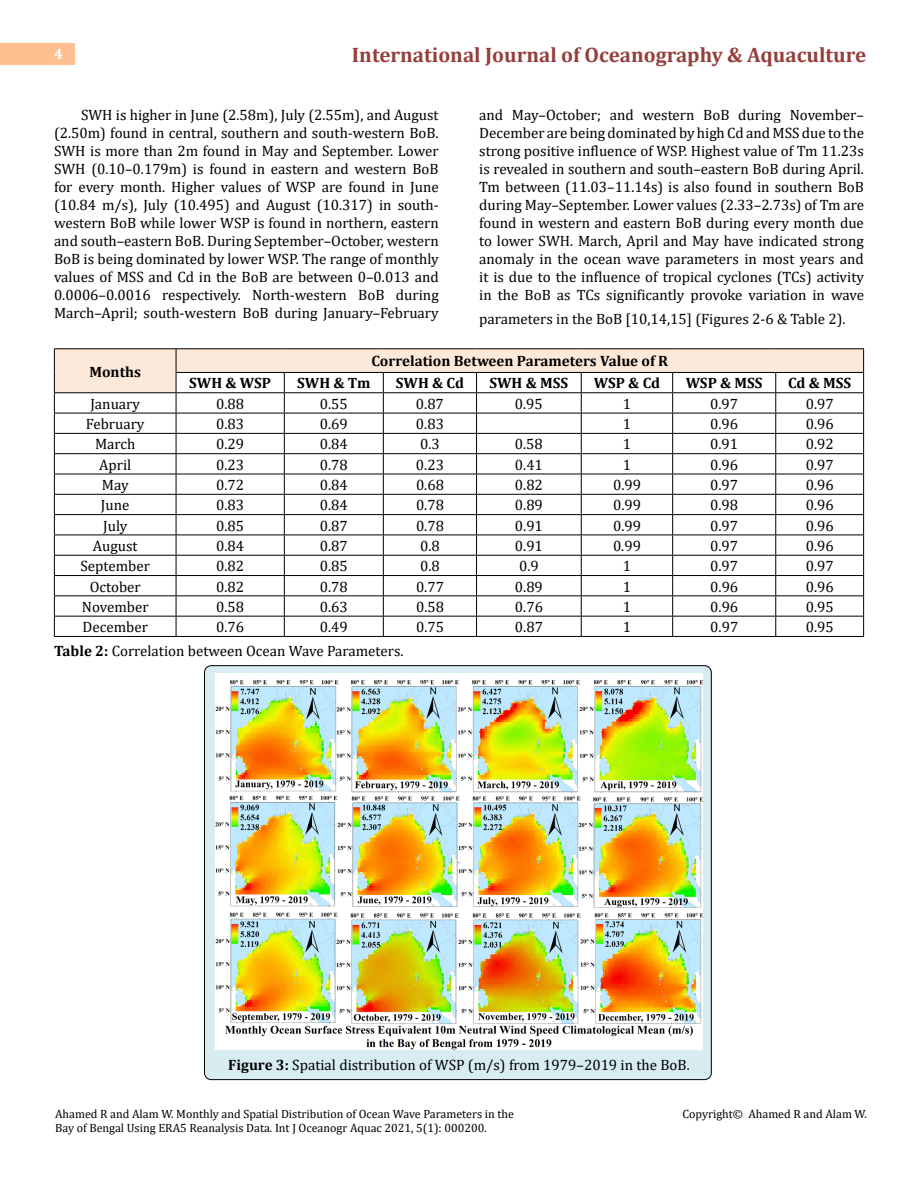
<style>
.page{position:relative;width:918px;height:1188px;background:#fff}
.page>*{position:absolute;margin:0;border:0;box-sizing:border-box;transform-origin:0 0}
.t1{font:700 21px "Cambria";color:#953f3c}
.t2{font:15px/18px "Cambria";color:#000;text-align:justify}
.t3{font:700 15px "Cambria";color:#000}
.t4{font:700 15px "Cambria";color:#fff}
.t5{font:12px/14.4px "Cambria";color:#000}
.s1{font-weight:700}
</style>
<div class="page">
<div style="left:0;top:43px;width:75px;height:21px;background:#ffbf91"></div>
<div style="left:204px;top:666px;width:507px;height:414px;background:#d8edf2;border-radius:7px"></div>
<hr style="left:54px;top:348px;width:122px;height:1px;background:#000">
<hr style="left:176px;top:348px;width:108px;height:1px;background:#000">
<hr style="left:284px;top:348px;width:99px;height:1px;background:#000">
<hr style="left:383px;top:348px;width:94px;height:1px;background:#000">
<hr style="left:477px;top:348px;width:104px;height:1px;background:#000">
<hr style="left:581px;top:348px;width:92px;height:1px;background:#000">
<hr style="left:673px;top:348px;width:103px;height:1px;background:#000">
<hr style="left:776px;top:348px;width:88px;height:1px;background:#000">
<svg style="left:54px;top:349px;width:810px;height:287px"></svg>
<hr style="left:54px;top:636px;width:122px;height:1px;background:#000">
<hr style="left:176px;top:636px;width:108px;height:1px;background:#000">
<hr style="left:284px;top:636px;width:99px;height:1px;background:#000">
<hr style="left:383px;top:636px;width:94px;height:1px;background:#000">
<hr style="left:477px;top:636px;width:104px;height:1px;background:#000">
<hr style="left:581px;top:636px;width:92px;height:1px;background:#000">
<hr style="left:673px;top:636px;width:103px;height:1px;background:#000">
<hr style="left:776px;top:636px;width:88px;height:1px;background:#000">
<img style="left:216px;top:674px;width:486px;height:376px">
<p class="t4" style="left:54px;top:44px;width:10px">4</p>
<h1 class="t1" style="left:352px;top:40px;width:516px">International Journal of Oceanography &amp; Aquaculture</h1>
<p class="t2" style="left:54px;top:105px;width:386px;text-indent:27px">SWH is higher in June (2.58m), July (2.55m), and August (2.50m) found in central, southern and south-western BoB.<br>SWH is more than 2m found in May and September. Lower SWH (0.10–0.179m) is found in eastern and western BoB for every month. Higher values of WSP are found in June (10.84 m/s), July (10.495) and August (10.317) in south&shy;western BoB while lower WSP is found in northern, eastern and south–eastern BoB. During September–October, western BoB is being dominated by lower WSP. The range of monthly values of MSS and Cd in the BoB are between 0–0.013 and 0.0006–0.0016 respectively. North-western BoB during March–April; south-western BoB during January–February</p>
<p class="t2" style="left:479px;top:105px;width:386px">and May–October; and western BoB during November– December are being dominated by high Cd and MSS due to the strong positive influence of WSP. Highest value of Tm 11.23s is revealed in southern and south–eastern BoB during April.<br>Tm between (11.03–11.14s) is also found in southern BoB during May–September. Lower values (2.33–2.73s) of Tm are found in western and eastern BoB during every month due to lower SWH. March, April and May have indicated strong anomaly in the ocean wave parameters in most years and it is due to the influence of tropical cyclones (TCs) activity in the BoB as TCs significantly provoke variation in wave</p>
<p class="t2" style="left:479px;top:310px;width:368px">parameters in the BoB [10,14,15] (Figures 2-6 &amp; Table 2).</p>
<p class="t3" style="left:89px;top:361px;width:53px">Months</p>
<p class="t3" style="left:371px;top:351px;width:298px">Correlation Between Parameters Value of R</p>
<p class="t3" style="left:189px;top:373px;width:83px">SWH &amp; WSP</p>
<p class="t3" style="left:297px;top:373px;width:75px">SWH &amp; Tm</p>
<p class="t3" style="left:396px;top:373px;width:70px">SWH &amp; Cd</p>
<p class="t3" style="left:490px;top:373px;width:80px">SWH &amp; MSS</p>
<p class="t3" style="left:594px;top:373px;width:68px">WSP &amp; Cd</p>
<p class="t3" style="left:686px;top:373px;width:78px">WSP &amp; MSS</p>
<p class="t3" style="left:788px;top:373px;width:65px">Cd &amp; MSS</p>
<p class="t2" style="left:90px;top:395px;width:51px">January</p>
<p class="t2" style="left:216px;top:395px;width:30px">0.88</p>
<p class="t2" style="left:320px;top:395px;width:30px">0.55</p>
<p class="t2" style="left:416px;top:395px;width:30px">0.87</p>
<p class="t2" style="left:515px;top:395px;width:30px">0.95</p>
<p class="t2" style="left:623px;top:395px;width:10px">1</p>
<p class="t2" style="left:710px;top:395px;width:30px">0.97</p>
<p class="t2" style="left:806px;top:395px;width:30px">0.97</p>
<p class="t2" style="left:86px;top:415px;width:60px">February</p>
<p class="t2" style="left:216px;top:415px;width:30px">0.83</p>
<p class="t2" style="left:320px;top:415px;width:30px">0.69</p>
<p class="t2" style="left:416px;top:415px;width:30px">0.83</p>
<p class="t2" style="left:623px;top:415px;width:10px">1</p>
<p class="t2" style="left:710px;top:415px;width:30px">0.96</p>
<p class="t2" style="left:806px;top:415px;width:30px">0.96</p>
<p class="t2" style="left:95px;top:435px;width:42px">March</p>
<p class="t2" style="left:216px;top:435px;width:30px">0.29</p>
<p class="t2" style="left:320px;top:435px;width:30px">0.84</p>
<p class="t2" style="left:420px;top:435px;width:21px">0.3</p>
<p class="t2" style="left:515px;top:435px;width:30px">0.58</p>
<p class="t2" style="left:623px;top:435px;width:10px">1</p>
<p class="t2" style="left:710px;top:435px;width:30px">0.91</p>
<p class="t2" style="left:806px;top:435px;width:30px">0.92</p>
<p class="t2" style="left:99px;top:456px;width:34px">April</p>
<p class="t2" style="left:216px;top:456px;width:30px">0.23</p>
<p class="t2" style="left:320px;top:456px;width:30px">0.78</p>
<p class="t2" style="left:416px;top:456px;width:30px">0.23</p>
<p class="t2" style="left:515px;top:456px;width:30px">0.41</p>
<p class="t2" style="left:623px;top:456px;width:10px">1</p>
<p class="t2" style="left:710px;top:456px;width:30px">0.96</p>
<p class="t2" style="left:806px;top:456px;width:30px">0.97</p>
<p class="t2" style="left:102px;top:476px;width:28px">May</p>
<p class="t2" style="left:216px;top:476px;width:30px">0.72</p>
<p class="t2" style="left:320px;top:476px;width:30px">0.84</p>
<p class="t2" style="left:416px;top:476px;width:30px">0.68</p>
<p class="t2" style="left:515px;top:476px;width:30px">0.82</p>
<p class="t2" style="left:613px;top:476px;width:30px">0.99</p>
<p class="t2" style="left:710px;top:476px;width:30px">0.97</p>
<p class="t2" style="left:806px;top:476px;width:30px">0.96</p>
<p class="t2" style="left:101px;top:496px;width:30px">June</p>
<p class="t2" style="left:216px;top:496px;width:30px">0.83</p>
<p class="t2" style="left:320px;top:496px;width:30px">0.84</p>
<p class="t2" style="left:416px;top:496px;width:30px">0.78</p>
<p class="t2" style="left:515px;top:496px;width:30px">0.89</p>
<p class="t2" style="left:613px;top:496px;width:30px">0.99</p>
<p class="t2" style="left:710px;top:496px;width:30px">0.98</p>
<p class="t2" style="left:806px;top:496px;width:30px">0.96</p>
<p class="t2" style="left:103px;top:516px;width:26px">July</p>
<p class="t2" style="left:216px;top:516px;width:30px">0.85</p>
<p class="t2" style="left:320px;top:516px;width:30px">0.87</p>
<p class="t2" style="left:416px;top:516px;width:30px">0.78</p>
<p class="t2" style="left:515px;top:516px;width:30px">0.91</p>
<p class="t2" style="left:613px;top:516px;width:30px">0.99</p>
<p class="t2" style="left:710px;top:516px;width:30px">0.97</p>
<p class="t2" style="left:806px;top:516px;width:30px">0.96</p>
<p class="t2" style="left:93px;top:537px;width:46px">August</p>
<p class="t2" style="left:216px;top:537px;width:30px">0.84</p>
<p class="t2" style="left:320px;top:537px;width:30px">0.87</p>
<p class="t2" style="left:420px;top:537px;width:21px">0.8</p>
<p class="t2" style="left:515px;top:537px;width:30px">0.91</p>
<p class="t2" style="left:613px;top:537px;width:30px">0.99</p>
<p class="t2" style="left:710px;top:537px;width:30px">0.97</p>
<p class="t2" style="left:806px;top:537px;width:30px">0.96</p>
<p class="t2" style="left:80px;top:557px;width:71px">September</p>
<p class="t2" style="left:216px;top:557px;width:30px">0.82</p>
<p class="t2" style="left:320px;top:557px;width:30px">0.85</p>
<p class="t2" style="left:420px;top:557px;width:21px">0.8</p>
<p class="t2" style="left:519px;top:557px;width:21px">0.9</p>
<p class="t2" style="left:623px;top:557px;width:10px">1</p>
<p class="t2" style="left:710px;top:557px;width:30px">0.97</p>
<p class="t2" style="left:806px;top:557px;width:30px">0.97</p>
<p class="t2" style="left:90px;top:577px;width:53px">October</p>
<p class="t2" style="left:216px;top:577px;width:30px">0.82</p>
<p class="t2" style="left:320px;top:577px;width:30px">0.78</p>
<p class="t2" style="left:416px;top:577px;width:30px">0.77</p>
<p class="t2" style="left:515px;top:577px;width:30px">0.89</p>
<p class="t2" style="left:623px;top:577px;width:10px">1</p>
<p class="t2" style="left:710px;top:577px;width:30px">0.96</p>
<p class="t2" style="left:806px;top:577px;width:30px">0.96</p>
<p class="t2" style="left:82px;top:598px;width:68px">November</p>
<p class="t2" style="left:216px;top:598px;width:30px">0.58</p>
<p class="t2" style="left:320px;top:598px;width:30px">0.63</p>
<p class="t2" style="left:416px;top:598px;width:30px">0.58</p>
<p class="t2" style="left:515px;top:598px;width:30px">0.76</p>
<p class="t2" style="left:623px;top:598px;width:10px">1</p>
<p class="t2" style="left:710px;top:598px;width:30px">0.96</p>
<p class="t2" style="left:806px;top:598px;width:30px">0.95</p>
<p class="t2" style="left:83px;top:618px;width:67px">December</p>
<p class="t2" style="left:216px;top:618px;width:30px">0.76</p>
<p class="t2" style="left:320px;top:618px;width:30px">0.49</p>
<p class="t2" style="left:416px;top:618px;width:30px">0.75</p>
<p class="t2" style="left:515px;top:618px;width:30px">0.87</p>
<p class="t2" style="left:623px;top:618px;width:10px">1</p>
<p class="t2" style="left:710px;top:618px;width:30px">0.97</p>
<p class="t2" style="left:806px;top:618px;width:30px">0.95</p>
<p class="t2" style="left:54px;top:641px;width:351px"><span class="s1">Table 2:</span> Correlation between Ocean Wave Parameters.</p>
<p class="t2" style="left:228px;top:1055px;width:463px"><span class="s1">Figure 3:</span> Spatial distribution of WSP (m/s) from 1979–2019 in the BoB.</p>
<p class="t5" style="left:55px;top:1106px;width:460px">Ahamed R and Alam W. Monthly and Spatial Distribution of Ocean Wave Parameters in the<br>Bay of Bengal Using ERA5 Reanalysis Data. Int J Oceanogr Aquac 2021, 5(1): 000200.</p>
<p class="t5" style="left:682px;top:1106px;width:186px">Copyright© Ahamed R and Alam W.</p>
</div>
